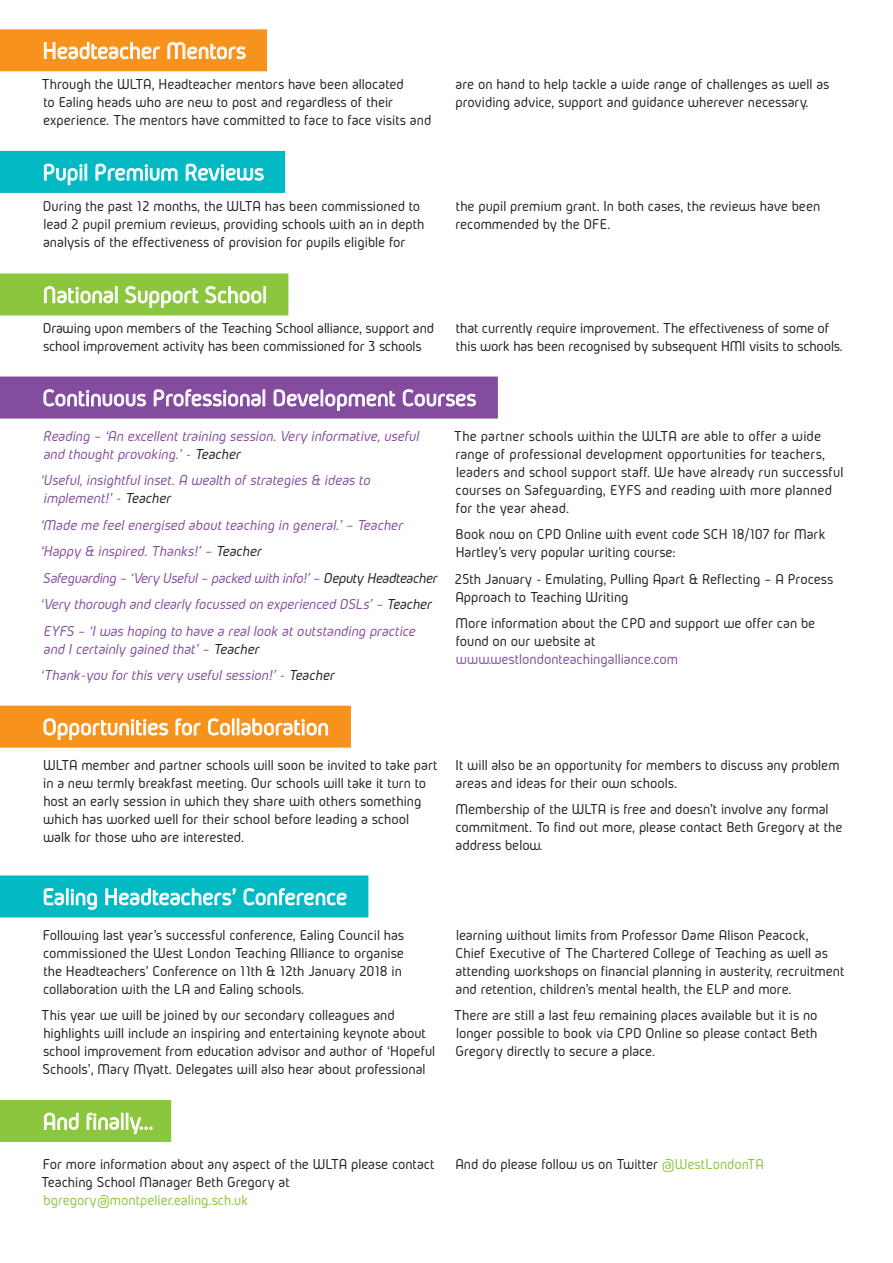
<style>
.page{position:relative;width:893px;height:1263px;background:#fff}
.page>*{position:absolute;margin:0;border:0;box-sizing:border-box;transform-origin:0 0}
.t1{font:24px "Gidole Play";color:#fff}
.t2{font:15px/18px "Gidole Play";color:#231f20}
.t3{font:italic 15px/26.5px "Gidole Play";color:#844c9e}
.t4{font:15px "Gidole Play";color:#844c9e}
.t5{font:15px "Gidole Play";color:#8bc63e}
.s1{color:#231f20}
.s2{color:#8bc63e}
</style>
<div class="page">
<div style="left:0;top:29px;width:267px;height:42px;background:#f7931d"></div>
<svg style="left:44px;top:42px;width:116px;height:17px"></svg>
<svg style="left:167px;top:42px;width:79px;height:17px"></svg>
<div style="left:0;top:151px;width:285px;height:42px;background:#03bac4"></div>
<svg style="left:44px;top:163px;width:43px;height:22px"></svg>
<svg style="left:95px;top:163px;width:83px;height:18px"></svg>
<svg style="left:186px;top:163px;width:78px;height:18px"></svg>
<div style="left:0;top:273px;width:288px;height:42px;background:#8bc63e"></div>
<svg style="left:44px;top:286px;width:73px;height:18px"></svg>
<svg style="left:125px;top:286px;width:74px;height:22px"></svg>
<svg style="left:205px;top:286px;width:61px;height:18px"></svg>
<div style="left:0;top:377px;width:498px;height:42px;background:#844c9e"></div>
<svg style="left:43px;top:389px;width:103px;height:18px"></svg>
<svg style="left:154px;top:389px;width:111px;height:18px"></svg>
<svg style="left:273px;top:389px;width:123px;height:22px"></svg>
<svg style="left:403px;top:389px;width:73px;height:18px"></svg>
<div style="left:0;top:706px;width:351px;height:42px;background:#f7931d"></div>
<svg style="left:43px;top:718px;width:126px;height:22px"></svg>
<svg style="left:175px;top:718px;width:26px;height:18px"></svg>
<svg style="left:208px;top:718px;width:120px;height:18px"></svg>
<div style="left:0;top:875px;width:368px;height:42px;background:#03bac4"></div>
<svg style="left:43px;top:888px;width:54px;height:22px"></svg>
<svg style="left:105px;top:888px;width:131px;height:18px"></svg>
<svg style="left:243px;top:888px;width:104px;height:18px"></svg>
<div style="left:0;top:1100px;width:171px;height:42px;background:#8bc63e"></div>
<svg style="left:44px;top:1112px;width:35px;height:18px"></svg>
<svg style="left:86px;top:1112px;width:66px;height:22px"></svg>
<h1 class="t1" style="left:43px;top:37px;width:205px">Headteacher Mentors</h1>
<p class="t2" style="left:41px;top:75px;width:391px">Through the WLTA, Headteacher mentors have been allocated<br>to Ealing heads who are new to post and regardless of their experience. The mentors have committed to face to face visits and</p>
<p class="t2" style="left:455px;top:75px;width:375px">are on hand to help tackle a wide range of challenges as well as providing advice, support and guidance wherever necessary.</p>
<h1 class="t1" style="left:43px;top:159px;width:223px">Pupil Premium Reviews</h1>
<p class="t2" style="left:43px;top:197px;width:383px">During the past 12 months, the WLTA has been commissioned to lead 2 pupil premium reviews, providing schools with an in depth analysis of the effectiveness of provision for pupils eligible for</p>
<p class="t2" style="left:455px;top:197px;width:366px">the pupil premium grant. In both cases, the reviews have been recommended by the DFE.</p>
<h1 class="t1" style="left:43px;top:281px;width:226px">National Support School</h1>
<p class="t2" style="left:43px;top:320px;width:393px">Drawing upon members of the Teaching School alliance, support and school improvement activity has been commissioned for 3 schools</p>
<p class="t2" style="left:456px;top:320px;width:389px">that currently require improvement. The effectiveness of some of this work has been recognised by subsequent HMI visits to schools.</p>
<h1 class="t1" style="left:42px;top:385px;width:435px">Continuous Professional Development Courses</h1>
<p class="t3" style="left:43px;top:427px;width:380px;line-height:18px">Reading – ‘An excellenttraining session.Very informative,useful and thoughtprovoking.’- <span class="s1">Teacher</span></p>
<p class="t3" style="left:40px;top:471px;width:334px;line-height:18px">‘Useful,insightfulinset.A wealth ofstrategies &amp; ideas to implement!’- <span class="s1">Teacher</span></p>
<p class="t3" style="left:40px;top:512px;width:402px">‘Made me feelenergised aboutteaching in general.’– Teacher ‘Happy &amp; inspired.Thanks!’– <span class="s1">Teacher<br></span>Safeguarding – ‘Very Useful– packed with info!’– <span class="s1">Deputy Headteacher </span>‘Very thorough and clearly focussed on experienced DSLs’– <span class="s1">Teacher </span>EYFS – ‘Iwas hoping to have a reallook atoutstanding practice</p>
<p class="t3" style="left:40px;top:636px;width:299px">and Icertainly gained that’– <span class="s1">Teacher<br></span>‘Thank-you forthis very usefulsession!’- <span class="s1">Teacher</span></p>
<p class="t2" style="left:454px;top:427px;width:391px">The partner schools within the WLTA are able to offer a wide range of professional development opportunities for teachers, leaders and school support staff. We have already run successful courses on Safeguarding, EYFS and reading with more planned for the year ahead.</p>
<p class="t2" style="left:455px;top:525px;width:372px">Book now on CPD Online with event code SCH 18/107 for Mark<br>Hartley’s very popular writing course:</p>
<p class="t2" style="left:454px;top:570px;width:380px">25th January - Emulating, Pulling Apart &amp; Reflecting – A Process<br>Approach to Teaching Writing</p>
<p class="t2" style="left:456px;top:614px;width:361px">More information about the CPD and support we offer can be found on our website at</p>
<p class="t4" style="left:456px;top:651px;width:224px">www.westlondonteachingalliance.com</p>
<h1 class="t1" style="left:42px;top:714px;width:288px">Opportunities for Collaboration</h1>
<p class="t2" style="left:43px;top:756px;width:396px">WLTA member and partner schools will soon be invited to take part in a new termly breakfast meeting. Our schools will take it turn to host an early session in which they share with others something which has worked well for their school before leading a school walk for those who are interested.</p>
<p class="t2" style="left:456px;top:756px;width:385px">It will also be an opportunity for members to discuss any problem areas and ideas for their own schools.</p>
<p class="t2" style="left:455px;top:800px;width:388px">Membership of the WLTA is free and doesn’t involve any formal commitment. To find out more, please contact Beth Gregory at the address below.</p>
<h1 class="t1" style="left:42px;top:883px;width:306px">Ealing Headteachers’ Conference</h1>
<p class="t2" style="left:43px;top:926px;width:363px">Following last year’s successful conference, Ealing Council has commissioned the West London Teaching Alliance to organise the Headteachers’ Conference on 11th &amp; 12th January 2018 in collaboration with the LA and Ealing schools.</p>
<p class="t2" style="left:41px;top:1006px;width:395px">This year we will be joined by our secondary colleagues and highlights will include an inspiring and entertaining keynote about school improvement from education advisor and author of ‘Hopeful Schools’, Mary Myatt. Delegates will also hear about professional</p>
<h1 class="t1" style="left:43px;top:1108px;width:112px">And finally...</h1>
<p class="t2" style="left:41px;top:1155px;width:395px">For more information about any aspect of the WLTA please contact<br>Teaching School Manager Beth Gregory at</p>
<p class="t5" style="left:43px;top:1191px;width:206px">bgregory@montpelier.ealing.sch.uk</p>
<p class="t2" style="left:455px;top:926px;width:391px">learning without limits from Professor Dame Alison Peacock,<br>Chief Executive of The Chartered College of Teaching as well as attending workshops on financial planning in austerity, recruitment and retention, children’s mental health, the ELP and more.</p>
<p class="t2" style="left:454px;top:1006px;width:365px;text-align:justify">There are still a last few remaining places available but it is no longer possible to book via CPD Online so please contact Beth Gregory directly to secure a place.</p>
<p class="t2" style="left:455px;top:1155px;width:310px">And do please follow us on Twitter <span class="s2">@WestLondonTA</span></p>
</div>
